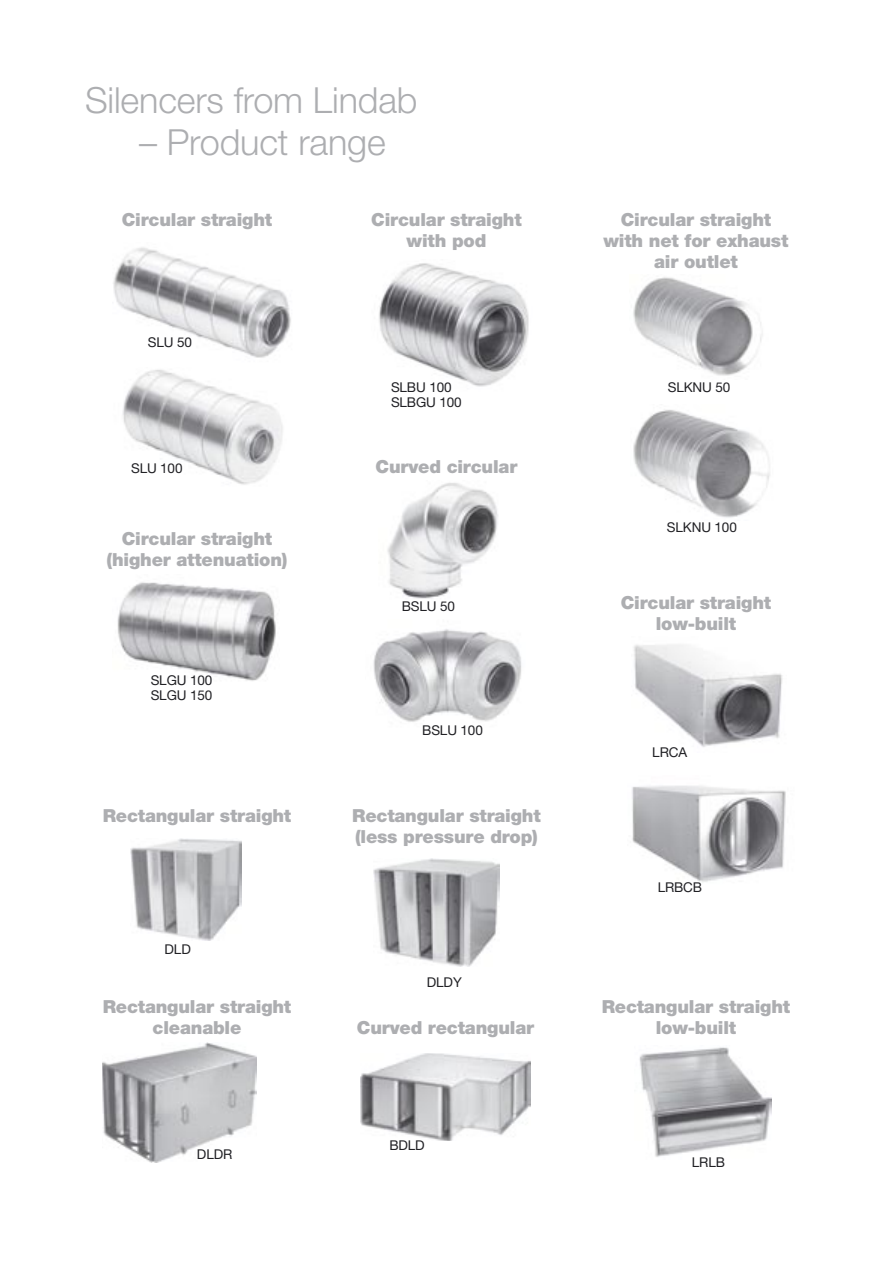
<style>
.page{position:relative;width:893px;height:1263px;background:#fff}
.page>*{position:absolute;margin:0;border:0;box-sizing:border-box;transform-origin:0 0}
.t1{font:300 36px "Helvetica Neue";letter-spacing:-.005em;color:#adaeb1}
.t2{font:900 18px/21px "Helvetica Neue";letter-spacing:-.01em;color:#adaeb1;text-align:center}
.t3{font:13.5px/15px "Helvetica Neue";letter-spacing:-.01em;color:#212125}
</style>
<div class="page">
<img style="left:113px;top:247px;width:178px;height:111px">
<img style="left:117px;top:582px;width:159px;height:99px">
<img style="left:122px;top:369px;width:161px;height:116px">
<img style="left:379px;top:263px;width:150px;height:124px">
<img style="left:387px;top:483px;width:111px;height:116px">
<img style="left:373px;top:629px;width:149px;height:93px">
<img style="left:633px;top:410px;width:137px;height:108px">
<img style="left:633px;top:277px;width:130px;height:99px">
<img style="left:639px;top:1047px;width:132px;height:110px">
<img style="left:374px;top:858px;width:126px;height:108px">
<img style="left:102px;top:1043px;width:155px;height:119px">
<img style="left:130px;top:839px;width:112px;height:102px">
<img style="left:634px;top:645px;width:149px;height:102px">
<img style="left:632px;top:785px;width:154px;height:97px">
<img style="left:361px;top:1053px;width:169px;height:88px">
<h1 class="t1" style="left:85px;top:79px;width:334px">Silencers from Lindab</h1>
<h1 class="t1" style="left:139px;top:120px;width:248px">– Product range</h1>
<p class="t2" style="left:122px;top:209px;width:152px">Circular straight</p>
<p class="t3" style="left:148px;top:334px;width:46px">SLU 50</p>
<p class="t3" style="left:131px;top:460px;width:53px">SLU 100</p>
<p class="t2" style="left:107px;top:528px;width:182px">Circular straight (higher attenuation)</p>
<p class="t3" style="left:151px;top:672px;width:63px">SLGU 100<br>SLGU 150</p>
<p class="t2" style="left:371px;top:209px;width:152px">Circular straight with pod</p>
<p class="t3" style="left:391px;top:380px;width:72px">SLBU 100<br>SLBGU 100</p>
<p class="t2" style="left:376px;top:456px;width:143px">Curved circular</p>
<p class="t3" style="left:402px;top:598px;width:55px">BSLU 50</p>
<p class="t3" style="left:422px;top:722px;width:62px">BSLU 100</p>
<p class="t2" style="left:103px;top:805px;width:190px">Rectangular straight</p>
<p class="t2" style="left:352px;top:805px;width:190px;text-align:left">Rectangular straight (less pressure drop)</p>
<p class="t3" style="left:165px;top:941px;width:28px">DLD</p>
<p class="t3" style="left:427px;top:975px;width:36px">DLDY</p>
<p class="t2" style="left:603px;top:209px;width:186px">Circular straight with net for exhaust air outlet</p>
<p class="t3" style="left:668px;top:380px;width:64px">SLKNU 50</p>
<p class="t3" style="left:667px;top:519px;width:71px">SLKNU 100</p>
<p class="t2" style="left:621px;top:592px;width:152px">Circular straight low-built</p>
<p class="t3" style="left:652px;top:745px;width:36px">LRCA</p>
<p class="t3" style="left:658px;top:880px;width:46px">LRBCB</p>
<p class="t2" style="left:103px;top:996px;width:190px">Rectangular straight cleanable</p>
<p class="t2" style="left:602px;top:996px;width:190px">Rectangular straight</p>
<p class="t2" style="left:357px;top:1017px;width:179px">Curved rectangular</p>
<p class="t2" style="left:656px;top:1017px;width:82px">low-built</p>
<p class="t3" style="left:197px;top:1147px;width:37px">DLDR</p>
<p class="t3" style="left:389px;top:1137px;width:37px">BDLD</p>
<p class="t3" style="left:692px;top:1154px;width:35px">LRLB</p>
</div>
